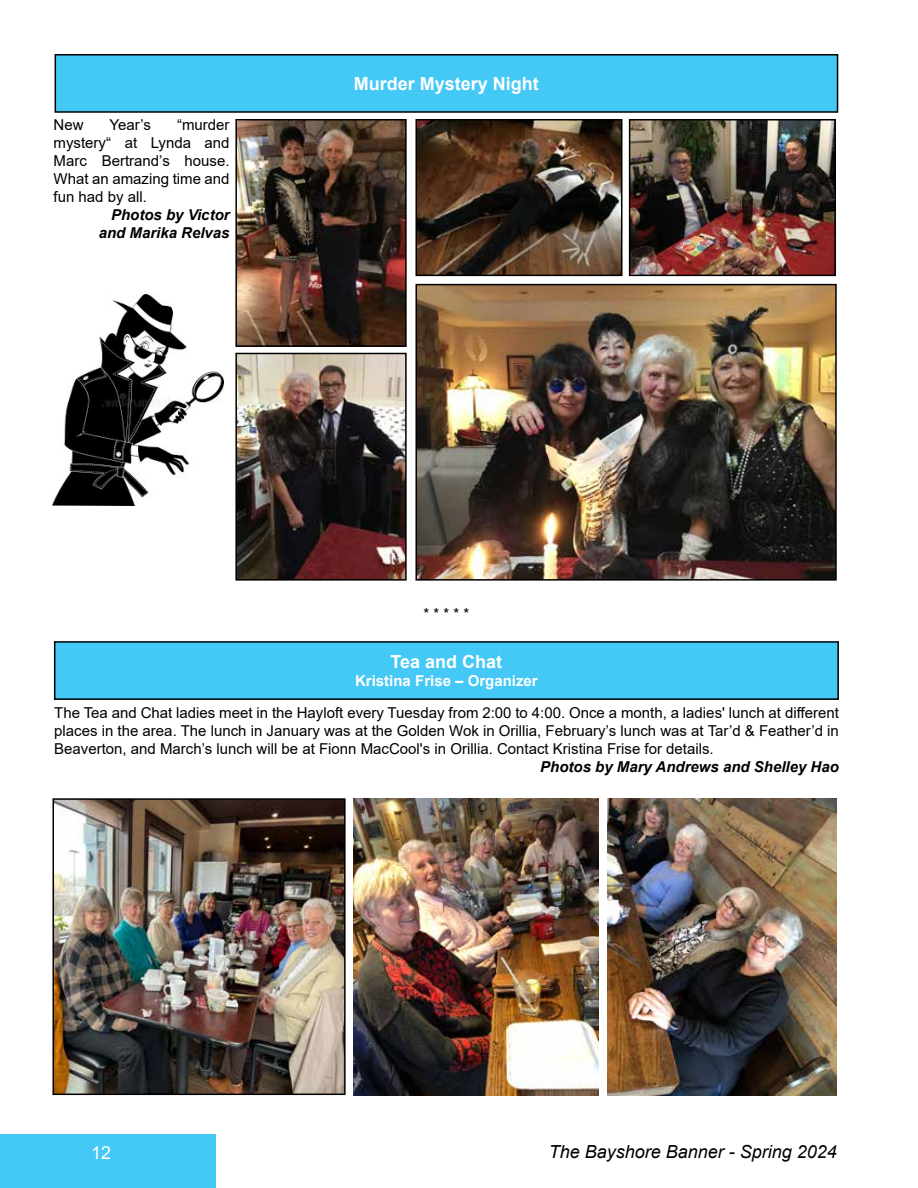
<style>
.page{position:relative;width:918px;height:1188px;background:#fff}
.page>*{position:absolute;margin:0;border:0;box-sizing:border-box;transform-origin:0 0}
.t1{font:italic 18px "Arial";color:#000}
.t2{font:700 18px "Arial";color:#fff}
.t3{font:18px "Arial";color:#fff}
.t4{font:15px/18px "Arial";color:#000;text-align:justify}
.t5{font:italic 700 15px/18px "Arial";color:#000;text-align:right}
.t6{font:700 15px "Arial";color:#fff}
</style>
<div class="page">
<div style="left:0;top:1134px;width:216px;height:54px;background:#44c8f5"></div>
<div style="left:55px;top:55px;width:783px;height:57px;background:#44c8f5"></div>
<div style="left:55px;top:54px;width:783px;height:59px;border:2px solid #000"></div>
<div style="left:55px;top:642px;width:783px;height:57px;background:#44c8f5"></div>
<div style="left:54px;top:641px;width:785px;height:59px;border:2px solid #000"></div>
<img style="left:238px;top:122px;width:166px;height:222px">
<div style="left:235px;top:119px;width:172px;height:228px;border:2px solid #000"></div>
<img style="left:418px;top:122px;width:201px;height:151px">
<div style="left:415px;top:119px;width:207px;height:157px;border:2px solid #000"></div>
<img style="left:238px;top:356px;width:166px;height:222px">
<div style="left:235px;top:353px;width:172px;height:228px;border:2px solid #000"></div>
<img style="left:632px;top:122px;width:201px;height:151px">
<div style="left:629px;top:119px;width:207px;height:157px;border:2px solid #000"></div>
<img style="left:418px;top:287px;width:416px;height:291px">
<div style="left:415px;top:284px;width:422px;height:297px;border:2px solid #000"></div>
<img style="left:55px;top:801px;width:288px;height:291px">
<div style="left:52px;top:798px;width:294px;height:297px;border:2px solid #000"></div>
<img style="left:354px;top:798px;width:244px;height:297px">
<img style="left:608px;top:798px;width:229px;height:297px">
<img style="left:52px;top:294px;width:171px;height:211px">
<p class="t4" style="left:54px;top:116px;width:178px;text-indent:124px">“murder mystery“ at Lynda and Marc Bertrand’s house.<br>What an amazing time and fun had by all.</p>
<p class="t5" style="left:99px;top:206px;width:132px">Photos by Victor and Marika Relvas</p>
<p class="t4" style="left:54px;top:116px;width:31px">New</p>
<p class="t4" style="left:110px;top:116px;width:43px">Year’s</p>
<p class="t2" style="left:354px;top:71px;width:187px">Murder Mystery Night</p>
<p class="t4" style="left:424px;top:605px;width:47px">* * * * *</p>
<p class="t2" style="left:391px;top:649px;width:113px">Tea and Chat</p>
<p class="t6" style="left:355px;top:670px;width:184px">Kristina Frise – Organizer</p>
<p class="t4" style="left:54px;top:704px;width:786px">The Tea and Chat ladies meet in the Hayloft every Tuesday from 2:00 to 4:00. Once a month, a ladies' lunch at different places in the area. The lunch in January was at the Golden Wok in Orillia, February’s lunch was at Tar’d &amp; Feather’d in Beaverton, and March’s lunch will be at Fionn MacCool's in Orillia. Contact Kristina Frise for details.</p>
<p class="t5" style="left:540px;top:758px;width:300px">Photos by Mary Andrews and Shelley Hao</p>
<p class="t3" style="left:91px;top:1140px;width:22px">12</p>
<p class="t1" style="left:549px;top:1140px;width:290px">The Bayshore Banner - Spring 2024</p>
</div>
